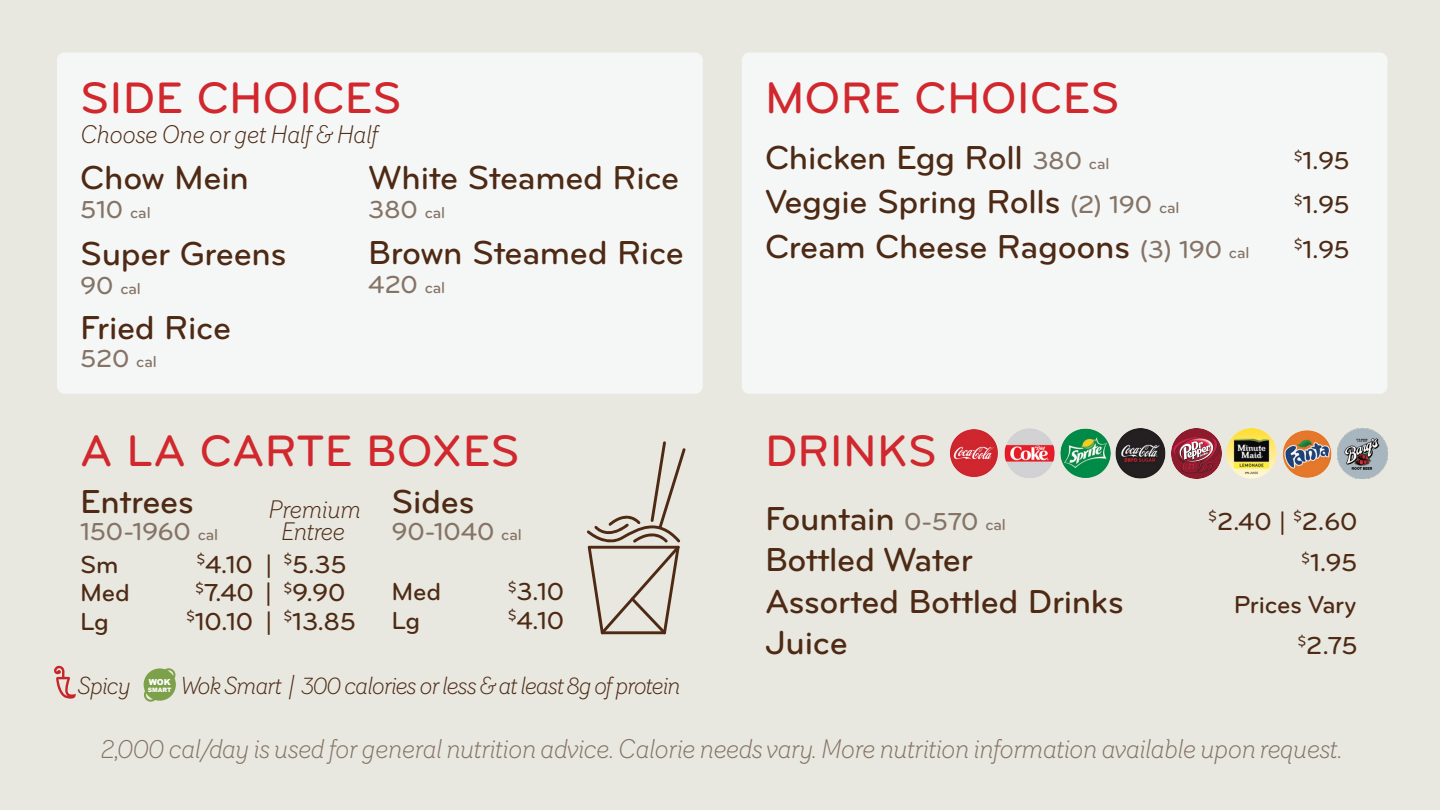
<style>
.page{position:relative;width:1440px;height:810px;background:#e8e8e0}
.page>*{position:absolute;margin:0;border:0;box-sizing:border-box;transform-origin:0 0}
.t1{font:500 45.75px "Bryant Pro";letter-spacing:.005em;color:#d1282e}
.t2{font:500 34.5px "Bryant Pro";letter-spacing:-.01em;color:#4e2a14}
.t3{font:italic 300 26.25px "Router";letter-spacing:-.04em;color:#857365}
.t4{font:500 25.5px "Bryant Pro";letter-spacing:-.01em;color:#4e2a14}
.t5{font:500 25.5px "Bryant Pro";letter-spacing:-.01em;color:#857365}
.t6{font:italic 300 24.75px "Router";letter-spacing:-.04em;color:#4e2a14}
.t7{font:italic 300 24px "Router";letter-spacing:-.07em;color:#4e2a14}
.t8{font:500 16.5px "Bryant Pro";color:#857365}
.t9{font:900 8.25px "Arial";color:#fff}
.t10{font:900 6px "Arial";color:#fff}
.s1{font-size:16.5px}
.s2{font-size:25.5px}
.s3{font-size:25.5px;color:#857365}
.s4{font-size:16.5px;color:#857365}
</style>
<div class="page">
<div style="left:57px;top:52px;width:646px;height:342px;background:#f5f7f7;border-radius:8px"></div>
<div style="left:742px;top:52px;width:646px;height:342px;background:#f5f7f7;border-radius:8px"></div>
<svg style="left:54px;top:666px;width:22px;height:33px"></svg>
<svg style="left:144px;top:668px;width:32px;height:34px"></svg>
<svg style="left:587px;top:441px;width:99px;height:193px"></svg>
<img style="left:950px;top:429px;width:48px;height:48px">
<img style="left:1171px;top:428px;width:50px;height:50px">
<img style="left:1061px;top:428px;width:49px;height:50px">
<img style="left:1282px;top:430px;width:50px;height:48px">
<img style="left:1005px;top:429px;width:49px;height:49px">
<img style="left:1226px;top:428px;width:51px;height:50px">
<img style="left:1116px;top:429px;width:50px;height:49px">
<img style="left:1337px;top:428px;width:51px;height:50px">
<p class="t1" style="left:80px;top:74px;width:323px">SIDE CHOICES</p>
<p class="t6" style="left:80px;top:116px;width:300px">Choose One or get Half &amp; Half</p>
<p class="t2" style="left:80px;top:160px;width:170px">Chow Mein</p>
<p class="t5" style="left:80px;top:196px;width:72px">510 <span class="s1">cal</span></p>
<p class="t2" style="left:80px;top:236px;width:208px">Super Greens</p>
<p class="t8" style="left:80px;top:280px;width:62px"><span class="s2">90</span> cal</p>
<p class="t2" style="left:80px;top:309px;width:152px">Fried Rice</p>
<p class="t5" style="left:80px;top:345px;width:78px">520 <span class="s1">cal</span></p>
<p class="t2" style="left:368px;top:160px;width:313px">White Steamed Rice</p>
<p class="t5" style="left:368px;top:196px;width:79px">380 <span class="s1">cal</span></p>
<p class="t2" style="left:368px;top:235px;width:317px">Brown Steamed Rice</p>
<p class="t5" style="left:368px;top:271px;width:79px">420 <span class="s1">cal</span></p>
<p class="t1" style="left:765px;top:74px;width:356px">MORE CHOICES</p>
<p class="t2" style="left:765px;top:139px;width:346px">Chicken Egg Roll <span class="s3">380</span> <span class="s4">cal</span></p>
<p class="t4" style="left:1294px;top:147px;width:58px"><sup>$</sup>1.95</p>
<p class="t2" style="left:765px;top:184px;width:416px">Veggie Spring Rolls <span class="s3">(2) 190</span> <span class="s4">cal</span></p>
<p class="t4" style="left:1294px;top:191px;width:58px"><sup>$</sup>1.95</p>
<p class="t2" style="left:765px;top:228px;width:486px">Cream Cheese Ragoons <span class="s3">(3) 190</span> <span class="s4">cal</span></p>
<p class="t4" style="left:1294px;top:236px;width:58px"><sup>$</sup>1.95</p>
<p class="t1" style="left:80px;top:427px;width:441px">A LA CARTE BOXES</p>
<p class="t1" style="left:765px;top:427px;width:173px">DRINKS</p>
<p class="t2" style="left:80px;top:484px;width:115px">Entrees</p>
<p class="t5" style="left:80px;top:518px;width:139px">150-1960 <span class="s1">cal</span></p>
<p class="t4" style="left:80px;top:551px;width:40px">Sm</p>
<p class="t4" style="left:196px;top:551px;width:152px"><sup>$</sup>4.10 | <sup>$</sup>5.35</p>
<p class="t4" style="left:80px;top:579px;width:51px">Med</p>
<p class="t4" style="left:195px;top:579px;width:152px"><sup>$</sup>7.40 | <sup>$</sup>9.90</p>
<p class="t4" style="left:80px;top:608px;width:30px">Lg</p>
<p class="t4" style="left:186px;top:608px;width:171px"><sup>$</sup>10.10 | <sup>$</sup>13.85</p>
<p class="t6" style="left:268px;top:492px;width:95px">Premium</p>
<p class="t6" style="left:280px;top:514px;width:67px">Entree</p>
<p class="t2" style="left:392px;top:484px;width:84px">Sides</p>
<p class="t5" style="left:392px;top:518px;width:132px">90-1040 <span class="s1">cal</span></p>
<p class="t4" style="left:392px;top:578px;width:51px">Med</p>
<p class="t4" style="left:508px;top:578px;width:58px"><sup>$</sup>3.10</p>
<p class="t4" style="left:392px;top:607px;width:30px">Lg</p>
<p class="t4" style="left:508px;top:607px;width:58px"><sup>$</sup>4.10</p>
<p class="t7" style="left:77px;top:668px;width:55px">Spicy</p>
<p class="t7" style="left:181px;top:668px;width:502px">Wok Smart | 300 calories or less &amp; at least 8g of protein</p>
<p class="t9" style="left:149px;top:676px;width:23px">WOK</p>
<p class="t10" style="left:148px;top:685px;width:25px">SMART</p>
<p class="t2" style="left:765px;top:500px;width:242px">Fountain <span class="s3">0-570</span> <span class="s4">cal</span></p>
<p class="t4" style="left:1208px;top:508px;width:151px"><sup>$</sup>2.40 | <sup>$</sup>2.60</p>
<p class="t2" style="left:765px;top:542px;width:209px">Bottled Water</p>
<p class="t4" style="left:1301px;top:549px;width:58px"><sup>$</sup>1.95</p>
<p class="t2" style="left:765px;top:583px;width:360px">Assorted Bottled Drinks</p>
<p class="t4" style="left:1234px;top:591px;width:124px">Prices Vary</p>
<p class="t2" style="left:765px;top:624px;width:84px">Juice</p>
<p class="t4" style="left:1298px;top:632px;width:62px"><sup>$</sup>2.75</p>
<p class="t3" style="left:100px;top:731px;width:1244px">2,000 cal/day is used for general nutrition advice. Calorie needs vary. More nutrition information available upon request.</p>
</div>
